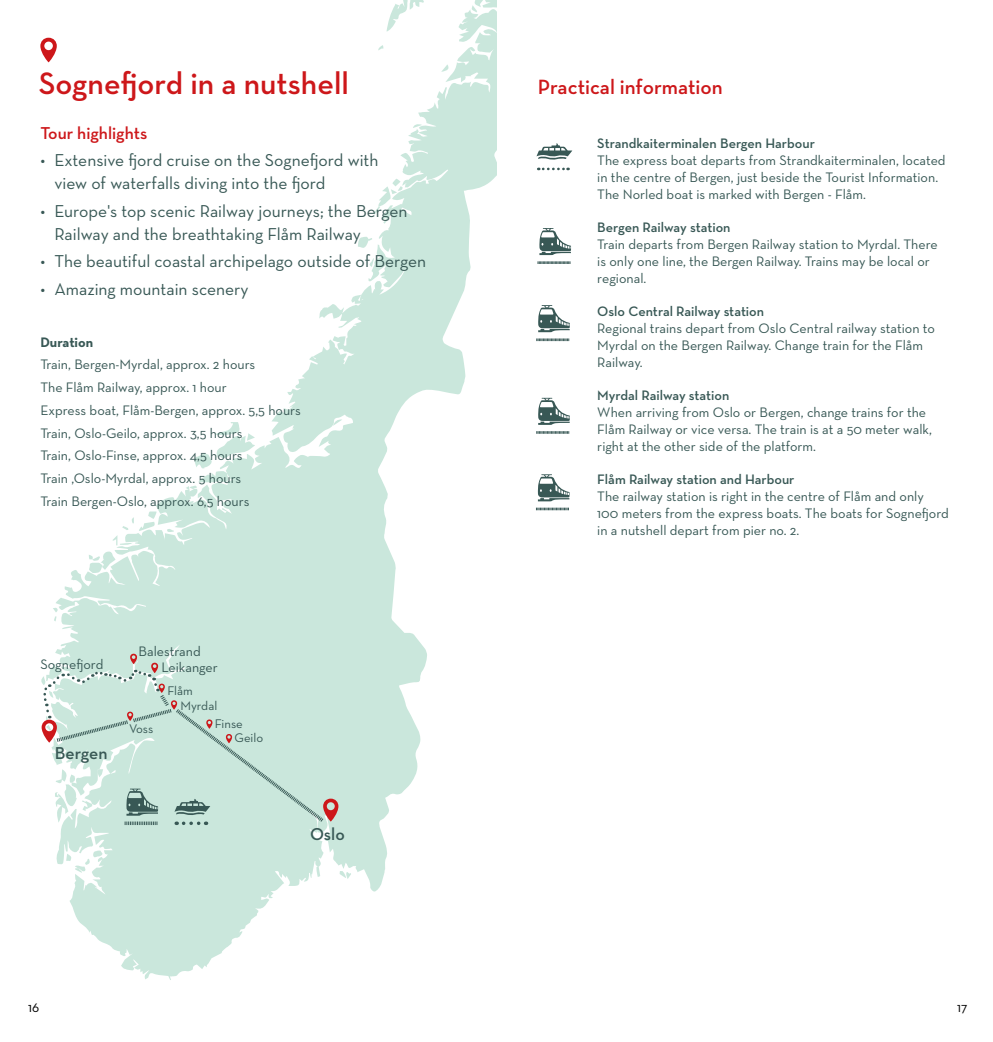
<style>
.page{position:relative;width:993px;height:1042px;background:#fff}
.page>*{position:absolute;margin:0;border:0;box-sizing:border-box;transform-origin:0 0}
.t1{font:600 31.5px "Neutraface Text";color:#cd171a}
.t2{font:600 21px "Neutraface Text";color:#cd171a}
.t3{font:17.5px/22.8px "Neutraface Text";color:#385855}
.t4{font:600 17.5px "Neutraface Text";color:#cd171a}
.t5{font:600 17.5px "Neutraface Text";color:#385855}
.t6{font:14px/16.8px "Neutraface Text";color:#385855}
.t7{font:600 14px "Neutraface Text";color:#385855}
.t8{font:700 14px "Neutraface Text";color:#385855}
.t9{font:14px "Neutraface Text";color:#000}
.t10{font:12.78px "Neutraface Text";color:#385855}
</style>
<div class="page">
<svg style="left:55px;top:0;width:441px;height:980px"></svg>
<svg style="left:339px;top:870px;width:12px;height:9px"></svg>
<svg style="left:167px;top:529px;width:7px;height:3px"></svg>
<svg style="left:413px;top:123px;width:9px;height:5px"></svg>
<svg style="left:471px;top:5px;width:6px;height:8px"></svg>
<svg style="left:333px;top:419px;width:9px;height:7px"></svg>
<svg style="left:441px;top:64px;width:8px;height:8px"></svg>
<svg style="left:66px;top:850px;width:36px;height:22px"></svg>
<svg style="left:89px;top:551px;width:26px;height:22px"></svg>
<svg style="left:112px;top:511px;width:44px;height:34px"></svg>
<svg style="left:53px;top:607px;width:5px;height:14px"></svg>
<svg style="left:40px;top:38px;width:17px;height:24px"></svg>
<svg style="left:536px;top:431px;width:33px;height:3px"></svg>
<svg style="left:538px;top:398px;width:31px;height:27px"></svg>
<svg style="left:538px;top:168px;width:30px;height:2px"></svg>
<svg style="left:536px;top:143px;width:36px;height:17px"></svg>
<svg style="left:537px;top:261px;width:33px;height:3px"></svg>
<svg style="left:539px;top:228px;width:32px;height:27px"></svg>
<svg style="left:536px;top:338px;width:33px;height:3px"></svg>
<svg style="left:538px;top:305px;width:31px;height:27px"></svg>
<svg style="left:536px;top:508px;width:33px;height:2px"></svg>
<svg style="left:537px;top:474px;width:32px;height:27px"></svg>
<svg style="left:41px;top:654px;width:297px;height:171px;background:#cae2d8"></svg>
<h1 class="t1" style="left:39px;top:64px;width:311px">Sognefjord in a nutshell</h1>
<p class="t4" style="left:40px;top:122px;width:108px">Tour highlights</p>
<p class="t3" style="left:54px;top:149px;width:325px;text-indent:-14px">• Extensive fjord cruise on the Sognefjord with view of waterfalls diving into the fjord</p>
<p class="t3" style="left:54px;top:199px;width:354px;text-indent:-14px">• Europe's top scenic Railway journeys; the Bergen<br>Railway and the breathtaking Flåm Railway</p>
<p class="t3" style="left:40px;top:250px;width:387px">• The beautiful coastal archipelago outside of Bergen</p>
<p class="t3" style="left:40px;top:277px;width:210px">• Amazing mountain scenery</p>
<p class="t8" style="left:40px;top:333px;width:54px">Duration</p>
<p class="t6" style="left:40px;top:353px;width:262px;line-height:22.8px">Train, Bergen-Myrdal, approx. 2 hours<br>The Flåm Railway, approx. 1 hour<br>Express boat, Flåm-Bergen, approx. 5,5 hours Train, Oslo-Geilo, approx. 3,5 hours<br>Train, Oslo-Finse, approx. 4,5 hours<br>Train ,Oslo-Myrdal, approx. 5 hours<br>Train Bergen-Oslo, approx. 6,5 hours</p>
<p class="t6" style="left:40px;top:655px;width:64px">Sognefjord</p>
<p class="t5" style="left:55px;top:742px;width:54px">Bergen</p>
<p class="t6" style="left:161px;top:643px;width:58px;line-height:16.1px;text-indent:-23px">Balestrand<br>Leikanger</p>
<p class="t10" style="left:167px;top:682px;width:27px">Flåm</p>
<p class="t10" style="left:129px;top:721px;width:26px">Voss</p>
<p class="t10" style="left:180px;top:697px;width:38px">Myrdal</p>
<p class="t10" style="left:215px;top:716px;width:30px">Finse</p>
<p class="t10" style="left:234px;top:730px;width:30px">Geilo</p>
<p class="t5" style="left:310px;top:823px;width:36px">Oslo</p>
<h2 class="t2" style="left:537px;top:73px;width:186px">Practical information</h2>
<p class="t7" style="left:597px;top:135px;width:219px">Strandkaiterminalen Bergen Harbour</p>
<p class="t6" style="left:597px;top:152px;width:350px">The express boat departs from Strandkaiterminalen, located in the centre of Bergen, just beside the Tourist Information.<br>The Norled boat is marked with Bergen - Flåm.</p>
<p class="t7" style="left:597px;top:219px;width:135px">Bergen Railway station</p>
<p class="t6" style="left:597px;top:236px;width:342px">Train departs from Bergen Railway station to Myrdal. There is only one line, the Bergen Railway. Trains may be local or regional.</p>
<p class="t7" style="left:597px;top:303px;width:168px">Oslo Central Railway station</p>
<p class="t6" style="left:597px;top:320px;width:339px">Regional trains depart from Oslo Central railway station to<br>Myrdal on the Bergen Railway. Change train for the Flåm<br>Railway.</p>
<p class="t7" style="left:597px;top:387px;width:133px">Myrdal Railway station</p>
<p class="t6" style="left:597px;top:404px;width:336px">When arriving from Oslo or Bergen, change trains for the<br>Flåm Railway or vice versa. The train is at a 50 meter walk, right at the other side of the platform.</p>
<p class="t7" style="left:597px;top:471px;width:199px">Flåm Railway station and Harbour</p>
<p class="t6" style="left:597px;top:488px;width:353px">The railway station is right in the centre of Flåm and only<br>100 meters from the express boats. The boats for Sognefjord in a nutshell depart from pier no. 2.</p>
<p class="t9" style="left:28px;top:999px;width:13px">16</p>
<p class="t9" style="left:956px;top:999px;width:12px">17</p>
</div>
